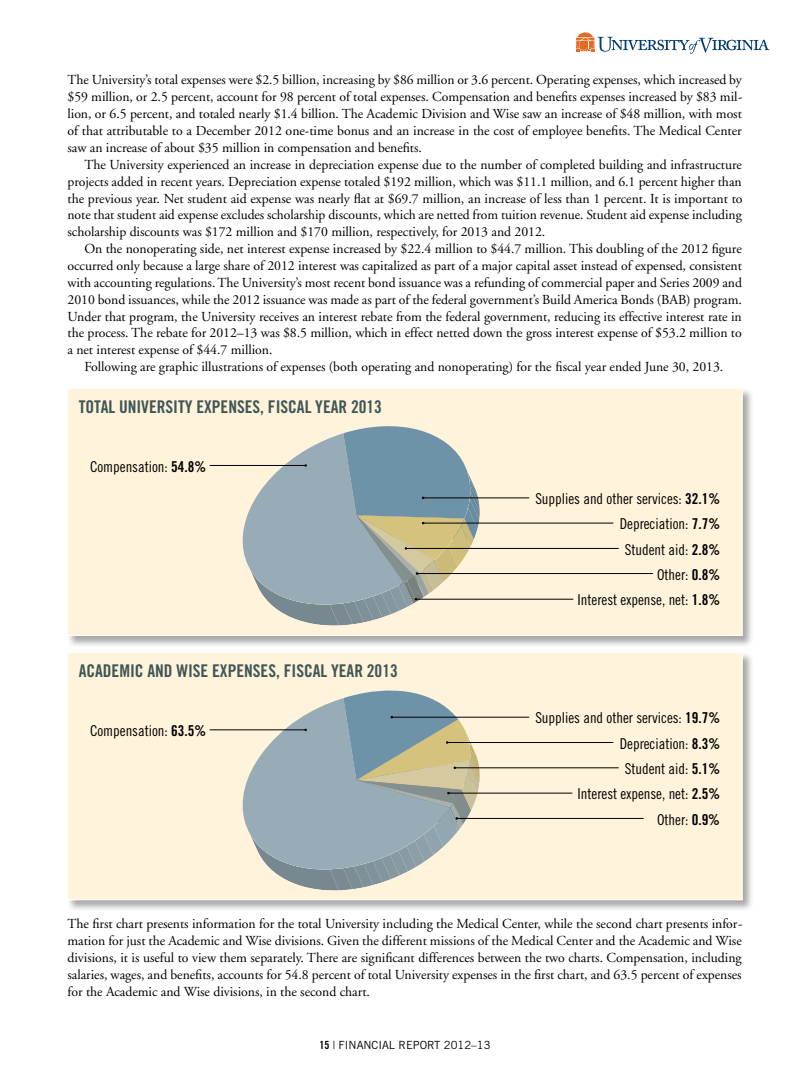
<style>
.page{position:relative;width:810px;height:1080px;background:#fff}
.page>*{position:absolute;margin:0;border:0;box-sizing:border-box;transform-origin:0 0}
.t1{font:17.5px "Trade Gothic Bold Cond Twenty";color:#3f5657}
.t2{font:15px/25.2px "Trade Gothic Cond Eighteen";color:#000;text-align:right}
.t3{font:13.75px/16.9px "Adobe Garamond";letter-spacing:-.005em;color:#000;text-align:justify}
.t4{font:11.25px "Trade Gothic";letter-spacing:-.005em;color:#000}
.s1{font-family:"Trade Gothic Bold Cond Twenty"}
</style>
<div class="page">
<svg style="left:576px;top:32px;width:193px;height:22px"></svg>
<div style="left:67px;top:387px;width:688px;height:261px;background:#000;opacity:.35"></div>
<div style="left:68px;top:388px;width:674px;height:247px;background:#fff4db"></div>
<div style="left:68px;top:388px;width:674px;height:248px;border:1px solid #fff"></div>
<hr style="left:423px;top:498px;width:106px;height:1px;background:#000">
<hr style="left:423px;top:523px;width:190px;height:1px;background:#000">
<hr style="left:406px;top:548px;width:213px;height:1px;background:#000">
<hr style="left:417px;top:573px;width:236px;height:1px;background:#000">
<hr style="left:416px;top:599px;width:157px;height:1px;background:#000">
<hr style="left:210px;top:465px;width:96px;height:1px;background:#000">
<svg style="left:243px;top:426px;width:237px;height:200px"></svg>
<div style="left:67px;top:652px;width:688px;height:260px;background:#000;opacity:.35"></div>
<div style="left:68px;top:653px;width:674px;height:247px;background:#fff4db"></div>
<svg style="left:243px;top:729px;width:5px;height:101px"></svg>
<div style="left:68px;top:652px;width:674px;height:248px;border:1px solid #fff"></div>
<hr style="left:392px;top:717px;width:137px;height:1px;background:#000">
<hr style="left:447px;top:742px;width:166px;height:1px;background:#000">
<hr style="left:455px;top:768px;width:164px;height:1px;background:#000">
<hr style="left:448px;top:793px;width:124px;height:1px;background:#000">
<hr style="left:457px;top:818px;width:187px;height:1px;background:#000">
<hr style="left:210px;top:730px;width:96px;height:1px;background:#000">
<svg style="left:248px;top:691px;width:232px;height:199px"></svg>
<p class="t3" style="left:68px;top:72px;width:677px">The University’s total expenses were $2.5 billion, increasing by $86 million or 3.6 percent. Operating expenses, which increased by $59 million, or 2.5 percent, account for 98 percent of total expenses. Compensation and benefits expenses increased by $83 mil&shy;lion, or 6.5 percent, and totaled nearly $1.4 billion. The Academic Division and Wise saw an increase of $48 million, with most of that attributable to a December 2012 one-time bonus and an increase in the cost of employee benefits. The Medical Center saw an increase of about $35 million in compensation and benefits.</p>
<p class="t3" style="left:68px;top:156px;width:677px;text-indent:17px">The University experienced an increase in depreciation expense due to the number of completed building and infrastructure projects added in recent years. Depreciation expense totaled $192 million, which was $11.1 million, and 6.1 percent higher than the previous year. Net student aid expense was nearly flat at $69.7 million, an increase of less than 1 percent. It is important to note that student aid expense excludes scholarship discounts, which are netted from tuition revenue. Student aid expense including scholarship discounts was $172 million and $170 million, respectively, for 2013 and 2012.</p>
<p class="t3" style="left:68px;top:241px;width:676px;text-indent:17px">On the nonoperating side, net interest expense increased by $22.4 million to $44.7 million. This doubling of the 2012 figure occurred only because a large share of 2012 interest was capitalized as part of a major capital asset instead of expensed, consistent with accounting regulations. The University’s most recent bond issuance was a refunding of commercial paper and Series 2009 and 2010 bond issuances, while the 2012 issuance was made as part of the federal government’s Build America Bonds (BAB) program.<br>Under that program, the University receives an interest rebate from the federal government, reducing its effective interest rate in the process. The rebate for 2012–13 was $8.5 million, which in effect netted down the gross interest expense of $53.2 million to a net interest expense of $44.7 million.</p>
<p class="t3" style="left:84px;top:359px;width:640px">Following are graphic illustrations of expenses (both operating and nonoperating) for the fiscal year ended June 30, 2013.</p>
<p class="t1" style="left:79px;top:396px;width:151px">TOTAL UNIVERSITY EXPENSES</p>
<p class="t1" style="left:260px;top:396px;width:123px">, FISCAL YEAR 2013</p>
<p class="t2" style="left:90px;top:453px;width:118px">Compensation: <span class="s1">54.8%</span></p>
<p class="t1" style="left:79px;top:660px;width:33px">ACADEMIC</p>
<p class="t1" style="left:147px;top:660px;width:98px">AND WISE EXPENSES</p>
<p class="t1" style="left:276px;top:660px;width:123px">, FISCAL YEAR 2013</p>
<p class="t2" style="left:90px;top:718px;width:118px">Compensation: <span class="s1">63.5%</span></p>
<p class="t2" style="left:535px;top:486px;width:186px">Supplies and other services: <span class="s1">32.1%<br></span>Depreciation: <span class="s1">7.7%<br></span>Student aid: <span class="s1">2.8%<br></span>Other: <span class="s1">0.8%<br></span>Interest expense, net: <span class="s1">1.8%</span></p>
<p class="t2" style="left:535px;top:705px;width:186px">Supplies and other services: <span class="s1">19.7%<br></span>Depreciation: <span class="s1">8.3%<br></span>Student aid: <span class="s1">5.1%<br></span>Interest expense, net: <span class="s1">2.5%<br></span>Other: <span class="s1">0.9%</span></p>
<p class="t3" style="left:68px;top:916px;width:677px">The first chart presents information for the total University including the Medical Center, while the second chart presents infor&shy;mation for just the Academic and Wise divisions. Given the different missions of the Medical Center and the Academic and Wise divisions, it is useful to view them separately. There are significant differences between the two charts. Compensation, including salaries, wages, and benefits, accounts for 54.8 percent of total University expenses in the first chart, and 63.5 percent of expenses for the Academic and Wise divisions, in the second chart.</p>
<p class="t4" style="left:319px;top:1039px;width:33px"><span class="s1">15</span> | FINANCIAL</p>
<p class="t4" style="left:399px;top:1039px;width:15px">REPO</p>
<p class="t4" style="left:427px;top:1039px;width:65px">RT 2012–13</p>
</div>
